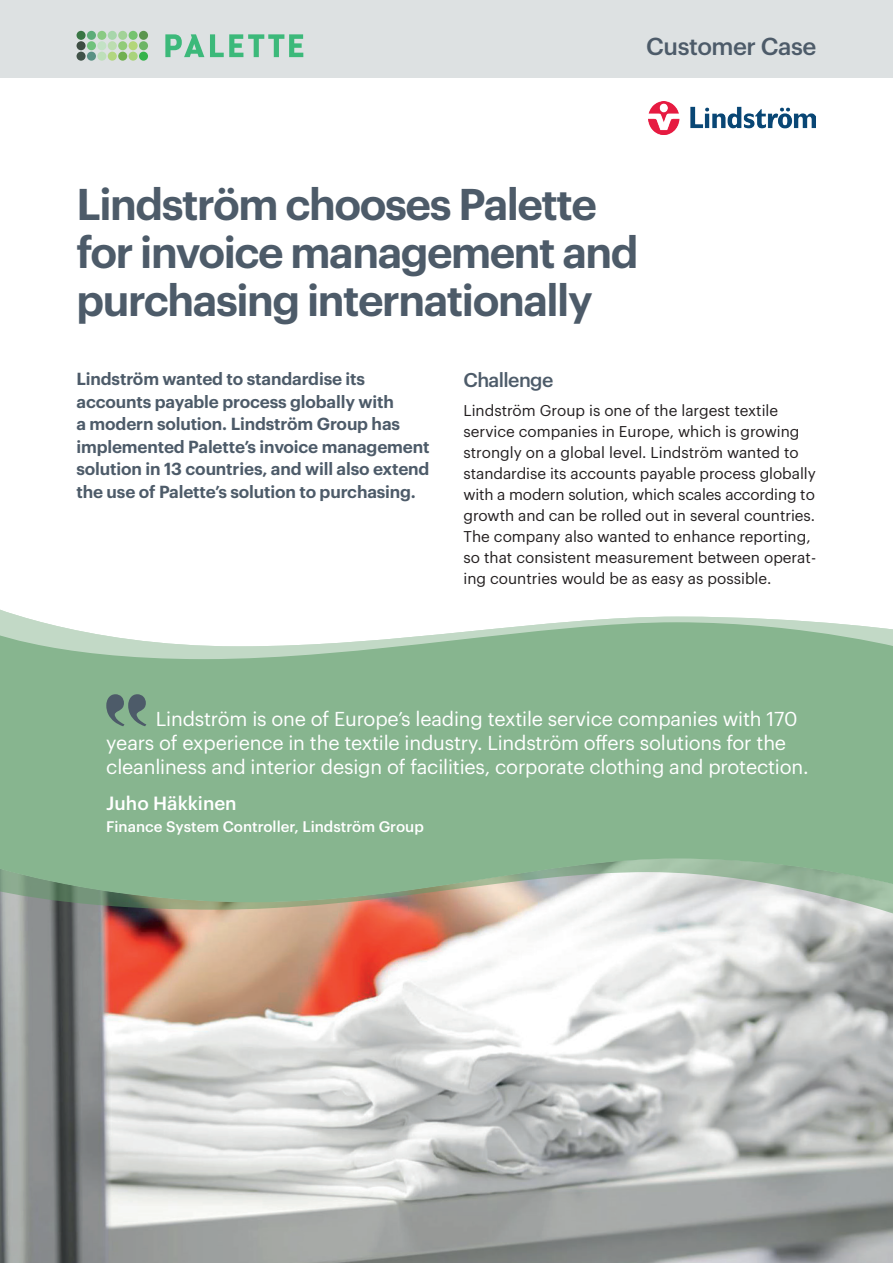
<style>
.page{position:relative;width:893px;height:1263px;background:#fff}
.page>*{position:absolute;margin:0;border:0;box-sizing:border-box;transform-origin:0 0}
.t1{font:600 43.5px/48px "Graphik";letter-spacing:-.035em;color:#4d5b69}
.t2{font:500 24px "Graphik";letter-spacing:-.02em;color:#4d5b69}
.t3{font:19.65px/24px "Graphik";letter-spacing:-.01em;color:#fff}
.t4{font:500 19.5px "Graphik";letter-spacing:-.03em;color:#4d5b69}
.t5{font:500 18.75px "Graphik";color:#fff}
.t6{font:600 17.1px/22.5px "Graphik";letter-spacing:-.01em;color:#4d5b69}
.t7{font:15.3px/21px "Graphik";color:#231f20}
.t8{font:500 15px "Graphik";color:#fff}
</style>
<div class="page">
<img style="left:0;top:920px;width:893px;height:343px">
<img style="left:648px;top:102px;width:167px;height:33px">
<div style="left:0;top:0;width:893px;height:78px;background:#dde1e2"></div>
<div style="left:77px;top:31px;width:9px;height:9px;background:#397645;border-radius:50%"></div>
<div style="left:77px;top:41px;width:9px;height:9px;background:#3d4d43;border-radius:50%"></div>
<div style="left:77px;top:52px;width:9px;height:9px;background:#405248;border-radius:50%"></div>
<div style="left:87px;top:31px;width:9px;height:9px;background:#5dac79;border-radius:50%"></div>
<div style="left:87px;top:41px;width:9px;height:9px;background:#70c27c;border-radius:50%"></div>
<div style="left:87px;top:52px;width:9px;height:9px;background:#599184;border-radius:50%"></div>
<div style="left:97px;top:31px;width:9px;height:9px;background:#8aca83;border-radius:50%"></div>
<div style="left:97px;top:41px;width:9px;height:9px;background:#c3e2c5;border-radius:50%"></div>
<div style="left:97px;top:52px;width:9px;height:9px;background:#bedfba;border-radius:50%"></div>
<div style="left:108px;top:31px;width:9px;height:9px;background:#a7d6ab;border-radius:50%"></div>
<div style="left:108px;top:41px;width:9px;height:9px;background:#bcddb0;border-radius:50%"></div>
<div style="left:108px;top:52px;width:9px;height:9px;background:#b2d681;border-radius:50%"></div>
<div style="left:118px;top:31px;width:9px;height:9px;background:#a2d297;border-radius:50%"></div>
<div style="left:118px;top:41px;width:9px;height:9px;background:#91cb79;border-radius:50%"></div>
<div style="left:118px;top:52px;width:9px;height:9px;background:#71b051;border-radius:50%"></div>
<div style="left:129px;top:31px;width:9px;height:9px;background:#75c36e;border-radius:50%"></div>
<div style="left:129px;top:41px;width:9px;height:9px;background:#b3d67a;border-radius:50%"></div>
<div style="left:129px;top:52px;width:9px;height:9px;background:#a9d37c;border-radius:50%"></div>
<div style="left:139px;top:31px;width:9px;height:9px;background:#5b954e;border-radius:50%"></div>
<div style="left:139px;top:41px;width:9px;height:9px;background:#6db566;border-radius:50%"></div>
<div style="left:139px;top:52px;width:9px;height:9px;background:#35b34b;border-radius:50%"></div>
<svg style="left:165px;top:34px;width:39px;height:23px"></svg>
<svg style="left:210px;top:34px;width:93px;height:23px"></svg>
<svg style="left:0;top:902px;width:893px;height:18px;background:#c7b4a8"></svg>
<svg style="left:0;top:659px;width:893px;height:243px;background:#8ab591"></svg>
<svg style="left:0;top:609px;width:893px;height:50px"></svg>
<svg style="left:106px;top:694px;width:40px;height:32px"></svg>
<h2 class="t2" style="left:646px;top:28px;width:172px">Customer Case</h2>
<h1 class="t1" style="left:77px;top:176px;width:563px">Lindström chooses Palette for invoice management and purchasing internationally</h1>
<p class="t6" style="left:77px;top:366px;width:354px">Lindström wanted to standardise its accounts payable process globally with<br>a modern solution. Lindström Group has implemented Palette’s invoice management solution in 13 countries, and will also extend the use of Palette’s solution to purchasing.</p>
<p class="t4" style="left:463px;top:365px;width:91px">Challenge</p>
<p class="t7" style="left:463px;top:399px;width:354px">Lindström Group is one of the largest textile service companies in Europe, which is growing strongly on a global level. Lindström wanted to standardise its accounts payable process globally with a modern solution, which scales according to growth and can be rolled out in several countries.<br>The company also wanted to enhance reporting, so that consistent measurement between operat&shy;ing countries would be as easy as possible.</p>
<p class="t3" style="left:106px;top:705px;width:704px;text-indent:50px">Lindström is one of Europe’s leading textile service companies with 170 years of experience in the textile industry. Lindström offers solutions for the cleanliness and interior design of facilities, corporate clothing and protection.</p>
<p class="t5" style="left:106px;top:788px;width:132px">Juho Häkkinen</p>
<p class="t8" style="left:106px;top:815px;width:319px">Finance System Controller, Lindström Group</p>
</div>
